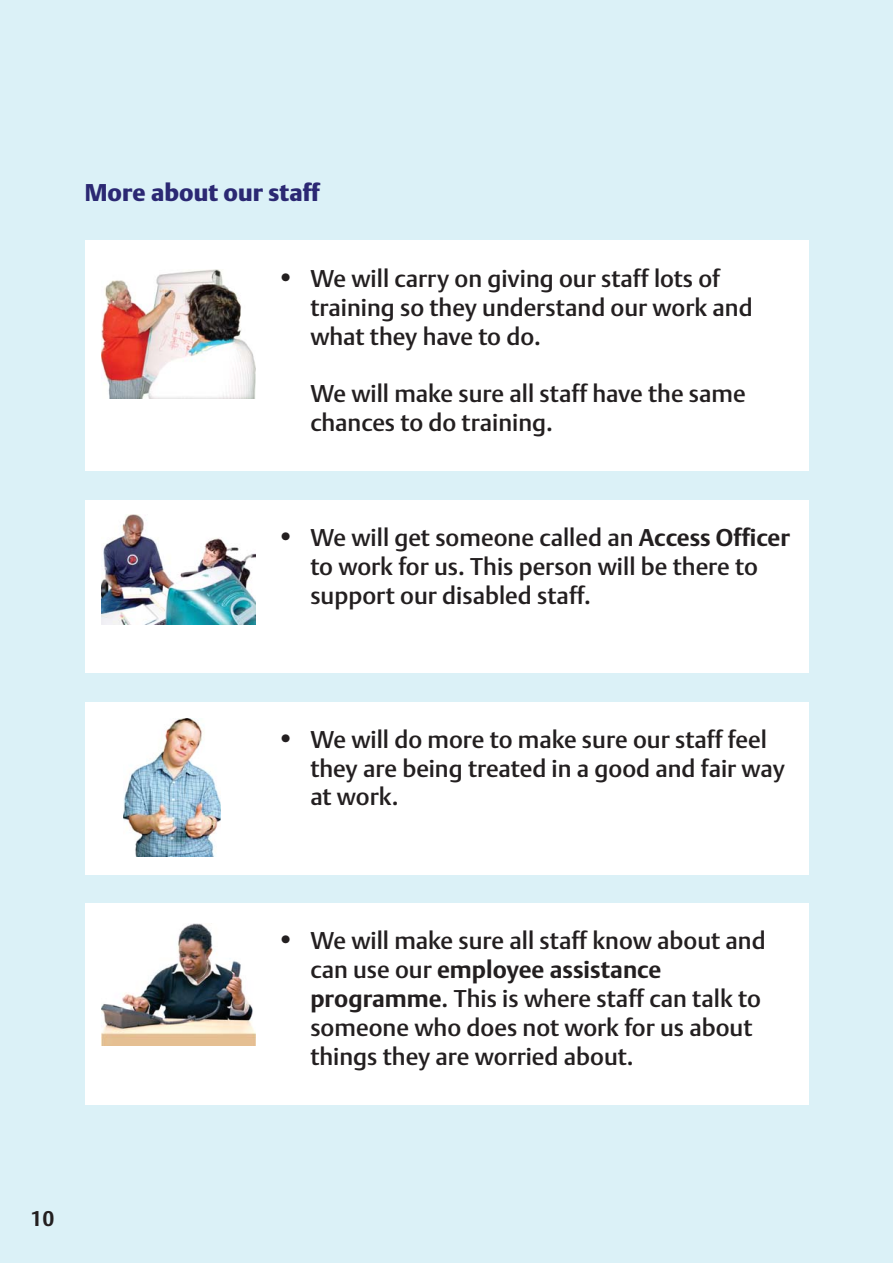
<style>
.page{position:relative;width:893px;height:1263px;background:#fff}
.page>*{position:absolute;margin:0;border:0;box-sizing:border-box;transform-origin:0 0}
.t1{font:24px/28.8px "DTL Argo T Medium";color:#231f20}
.t2{font:24px "DTL Argo T Black";color:#2b2873}
.t3{font:700 21px "DTL Argo T";color:#231f20}
.s1{font-size:27px}
.s2{font-family:"DTL Argo T";font-weight:700}
</style>
<div class="page">
<div style="left:0;top:0;width:892px;height:1263px;background:#dbf1f7"></div>
<div style="left:85px;top:500px;width:723px;height:173px;background:#fff"></div>
<div style="left:85px;top:702px;width:723px;height:173px;background:#fff"></div>
<div style="left:85px;top:903px;width:723px;height:202px;background:#fff"></div>
<div style="left:85px;top:240px;width:723px;height:230px;background:#fff"></div>
<img style="left:124px;top:718px;width:96px;height:138px">
<img style="left:102px;top:924px;width:153px;height:122px">
<img style="left:102px;top:269px;width:153px;height:129px">
<img style="left:102px;top:514px;width:153px;height:110px">
<h2 class="t2" style="left:85px;top:182px;width:236px">More about our staff</h2>
<p class="t1" style="left:310px;top:266px;width:444px;text-indent:-34px"><span class="s1">•</span> We will carry on giving our staff lots of training so they understand our work and what they have to do.</p>
<p class="t1" style="left:310px;top:381px;width:437px">We will make sure all staff have the same chances to do training.</p>
<p class="t1" style="left:310px;top:525px;width:481px;text-indent:-34px"><span class="s1">•</span> We will get someone called an <span class="s2">Access Officer </span>to work for us. This person will be there to support our disabled staff.</p>
<p class="t1" style="left:310px;top:727px;width:476px;text-indent:-34px"><span class="s1">•</span> We will do more to make sure our staff feel they are being treated in a good and fair way at work.</p>
<p class="t1" style="left:310px;top:928px;width:457px;text-indent:-34px"><span class="s1">•</span> We will make sure all staff know about and can use our <span class="s2">employee assistance programme</span>. This is where staff can talk to someone who does not work for us about things they are worried about.</p>
<p class="t3" style="left:30px;top:1210px;width:25px">10</p>
</div>
